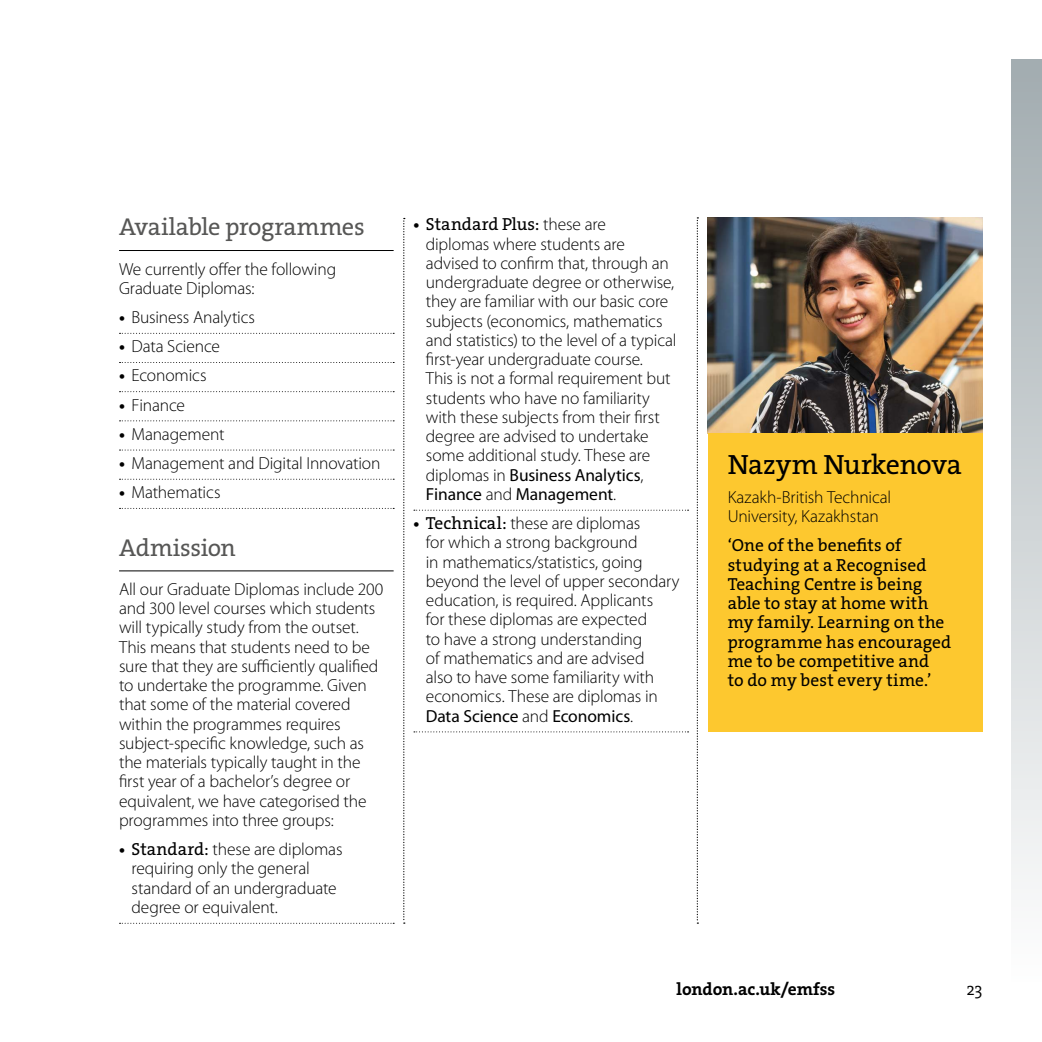
<style>
.page{position:relative;width:1042px;height:1042px;background:#fff}
.page>*{position:absolute;margin:0;border:0;box-sizing:border-box;transform-origin:0 0}
.Q__in_box_profile_na{font:28px "The Serif HP5 Plain";letter-spacing:-.015em;color:#000}
.P__subhead{font:24.5px "The Serif HP5 Plain";letter-spacing:-.015em;color:#575756}
.P__bullet_points{font:300 17.5px/19.2px "Myriad Pro";letter-spacing:-.01em;color:#000}
.P__body_copy{font:300 17.5px/19.2px "Myriad Pro";letter-spacing:-.01em;color:#000}
.Q__in_box-body{font:17.5px/19.2px "The Serif HP5 Plain";letter-spacing:.005em;color:#000}
.t1{font:17.5px "The Serif HP7 Bld";letter-spacing:-.005em;color:#000}
.P__bullet_points_LAS{font:300 17.5px "Myriad Pro";letter-spacing:-.01em;color:#000}
.t2{font:17.5px "The Serif HP4 Se Lig";color:#000}
.s1{font-weight:700}
.s2{font-family:"The Serif HP5 Plain";font-weight:400}
.s3{font-weight:400}
</style>
<div class="page">
<img style="left:708px;top:217px;width:274px;height:216px">
<div style="left:1011px;top:60px;width:31px;height:922px;background:linear-gradient(to bottom,#a2acb0,#fefefe)"></div>
<div style="left:708px;top:433px;width:274px;height:299px;background:#fdc82f"></div>
<svg style="left:403px;top:218px;width:2px;height:706px"></svg>
<svg style="left:697px;top:217px;width:1px;height:707px"></svg>
<hr style="left:119px;top:250px;width:275px;height:1px;background:#000">
<svg style="left:120px;top:333px;width:274px;height:1px"></svg>
<svg style="left:120px;top:362px;width:274px;height:1px"></svg>
<svg style="left:120px;top:391px;width:274px;height:1px"></svg>
<svg style="left:120px;top:420px;width:274px;height:1px"></svg>
<svg style="left:120px;top:449px;width:274px;height:1px"></svg>
<svg style="left:120px;top:479px;width:274px;height:1px"></svg>
<svg style="left:120px;top:508px;width:274px;height:1px"></svg>
<hr style="left:119px;top:570px;width:275px;height:1px;background:#000">
<svg style="left:120px;top:923px;width:274px;height:1px"></svg>
<svg style="left:414px;top:510px;width:274px;height:1px"></svg>
<svg style="left:414px;top:731px;width:274px;height:1px"></svg>
<h2 class="P__subhead" style="left:119px;top:211px;width:247px">Available programmes</h2>
<p class="P__body_copy" style="left:119px;top:259px;width:219px">We currently offer the following<br>Graduate Diplomas:</p>
<p class="P__bullet_points" style="left:119px;top:307px;width:138px"><span class="s1">•</span> Business Analytics</p>
<p class="P__bullet_points" style="left:119px;top:336px;width:102px"><span class="s1">•</span> Data Science</p>
<p class="P__bullet_points" style="left:119px;top:366px;width:89px"><span class="s1">•</span> Economics</p>
<p class="P__bullet_points" style="left:119px;top:395px;width:67px"><span class="s1">•</span> Finance</p>
<p class="P__bullet_points" style="left:119px;top:424px;width:107px"><span class="s1">•</span> Management</p>
<p class="P__bullet_points" style="left:119px;top:453px;width:263px"><span class="s1">•</span> Management and Digital Innovation</p>
<p class="P__bullet_points_LAS" style="left:119px;top:482px;width:103px"><span class="s1">•</span> Mathematics</p>
<h2 class="P__subhead" style="left:119px;top:531px;width:118px">Admission</h2>
<p class="P__body_copy" style="left:119px;top:579px;width:266px">All our Graduate Diplomas include 200 and 300 level courses which students will typically study from the outset.<br>This means that students need to be sure that they are sufficiently qualified to undertake the programme. Given that some of the material covered within the programmes requires subject-specific knowledge, such as the materials typically taught in the first year of a bachelor’s degree or equivalent, we have categorised the programmes into three groups:</p>
<p class="P__bullet_points" style="left:131px;top:839px;width:212px;text-indent:-12px"><span class="s1">•</span> <span class="s2">Standard:</span> these are diplomas requiring only the general standard of an undergraduate degree or equivalent.</p>
<p class="P__bullet_points" style="left:426px;top:215px;width:252px;text-indent:-12px"><span class="s1">•</span> <span class="s2">Standard Plus:</span> these are<br>diplomas where students are advised to confirm that, through an undergraduate degree or otherwise, they are familiar with our basic core subjects (economics, mathematics and statistics) to the level of a typical first-year undergraduate course.<br>This is not a formal requirement but students who have no familiarity with these subjects from their first degree are advised to undertake some additional study. These are diplomas in <span class="s3">Business Analytics</span>, <span class="s3">Finance</span> and <span class="s3">Management</span>.</p>
<p class="P__bullet_points" style="left:426px;top:513px;width:255px;text-indent:-12px"><span class="s1">•</span> <span class="s2">Technical:</span> these are diplomas<br>for which a strong background<br>in mathematics/statistics, going beyond the level of upper secondary education, is required. Applicants<br>for these diplomas are expected<br>to have a strong understanding<br>of mathematics and are advised<br>also to have some familiarity with economics. These are diplomas in<br><span class="s3">Data Science</span> and <span class="s3">Economics</span>.</p>
<h2 class="Q__in_box_profile_na" style="left:728px;top:446px;width:235px">Nazym Nurkenova</h2>
<p class="P__body_copy" style="left:728px;top:487px;width:165px">Kazakh-British Technical<br>University, Kazakhstan</p>
<p class="Q__in_box-body" style="left:728px;top:536px;width:225px">‘One of the benefits of studying at a Recognised<br>Teaching Centre is being able to stay at home with my family. Learning on the programme has encouraged me to be competitive and<br>to do my best every time.’</p>
<p class="t1" style="left:676px;top:978px;width:160px">london.ac.uk/emfss</p>
<p class="t2" style="left:966px;top:978px;width:18px">23</p>
</div>
